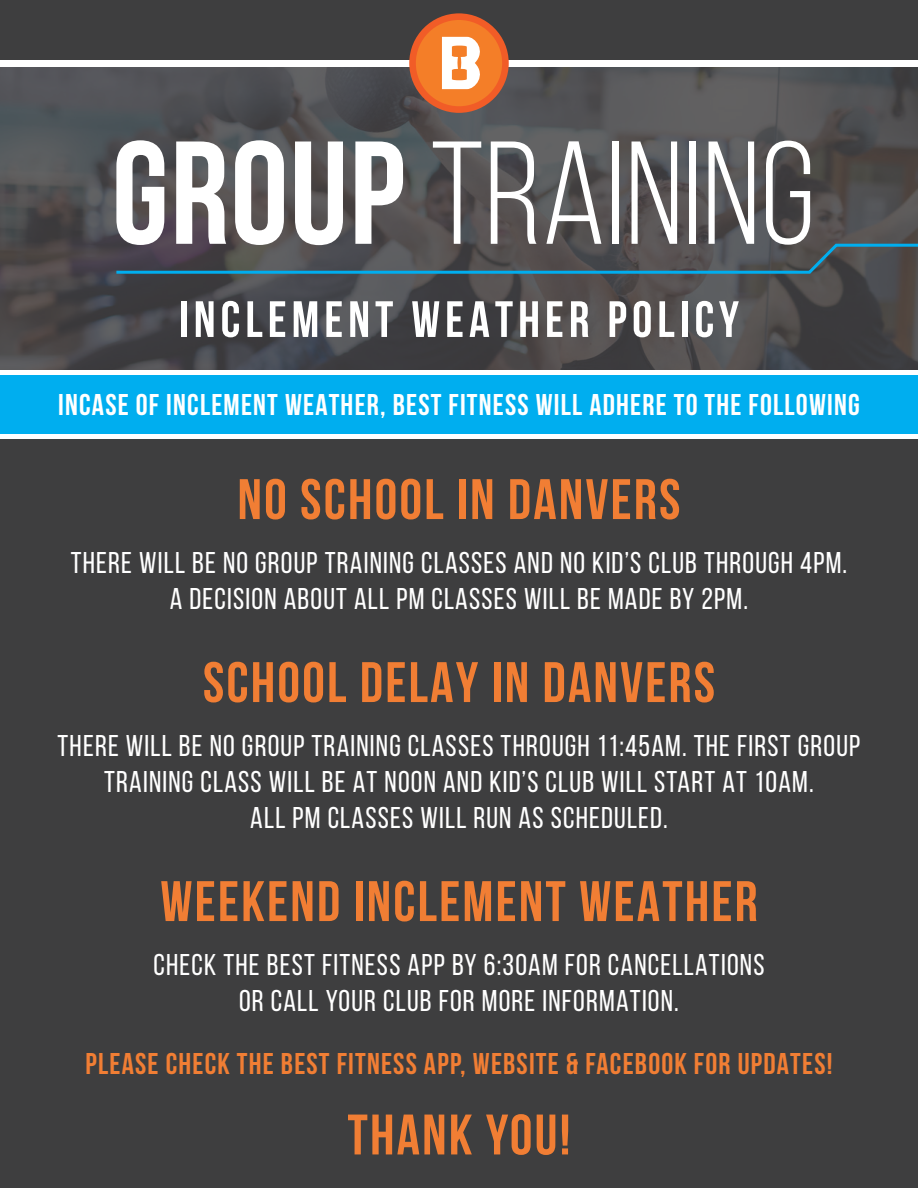
<style>
.page{position:relative;width:918px;height:1188px;background:#fff}
.page>*{position:absolute;margin:0;border:0;box-sizing:border-box;transform-origin:0 0}
.t1{font:146.1px "Bebas Neue";letter-spacing:.005em;color:#fff}
.t2{font:700 57px "Bebas Neue";letter-spacing:.04em;color:#f17e34}
.t3{font:700 51px "Bebas Neue";letter-spacing:.1em;color:#fff}
.t4{font:30px/36px "Bebas Neue";letter-spacing:.04em;color:#fff;text-align:center}
.t5{font:700 30px "Bebas Neue";letter-spacing:.04em;color:#fff}
.t6{font:700 30px "Bebas Neue";letter-spacing:.04em;color:#f17e34}
.s1{font-weight:700}
</style>
<div class="page">
<div style="left:0;top:0;width:918px;height:370px;background:#3e3e3f"></div>
<img style="left:0;top:66px;width:918px;height:304px">
<div style="left:0;top:440px;width:918px;height:748px;background:#3e3e3f"></div>
<div style="left:0;top:376px;width:918px;height:58px;background:#00aeef"></div>
<svg style="left:113px;top:242px;width:805px;height:33px"></svg>
<div style="left:0;top:60px;width:918px;height:6px;background:#fff"></div>
<div style="left:409px;top:13px;width:100px;height:100px;background:#f15c27;border-radius:50%"></div>
<div style="left:416px;top:20px;width:86px;height:86px;background:#f47e28;border-radius:50%"></div>
<svg style="left:442px;top:37px;width:38px;height:52px"></svg>
<h1 class="t1" style="left:112px;top:115px;width:705px"><span class="s1">GROUP</span> TRAINING</h1>
<h3 class="t3" style="left:179px;top:291px;width:562px">INCLEMENT WEATHER POLICY</h3>
<p class="t5" style="left:58px;top:389px;width:803px">INCASE OF INCLEMENT WEATHER, BEST FITNESS WILL ADHERE TO THE FOLLOWING</p>
<h2 class="t2" style="left:238px;top:468px;width:444px">NO SCHOOL IN DANVERS</h2>
<p class="t4" style="left:71px;top:544px;width:778px">THERE WILL BE NO GROUP TRAINING CLASSES AND NO KID’S CLUB THROUGH 4PM.<br>A DECISION ABOUT ALL PM CLASSES WILL BE MADE BY 2PM.</p>
<h2 class="t2" style="left:203px;top:651px;width:514px">SCHOOL DELAY IN DANVERS</h2>
<p class="t4" style="left:58px;top:727px;width:804px">THERE WILL BE NO GROUP TRAINING CLASSES THROUGH 11:45AM. THE FIRST GROUP<br>TRAINING CLASS WILL BE AT NOON AND KID’S CLUB WILL START AT 10AM.<br>ALL PM CLASSES WILL RUN AS SCHEDULED.</p>
<h2 class="t2" style="left:160px;top:870px;width:599px">WEEKEND INCLEMENT WEATHER</h2>
<p class="t4" style="left:153px;top:946px;width:613px">CHECK THE BEST FITNESS APP BY 6:30AM FOR CANCELLATIONS<br>OR CALL YOUR CLUB FOR MORE INFORMATION.</p>
<p class="t6" style="left:86px;top:1047px;width:749px">PLEASE CHECK THE BEST FITNESS APP, WEBSITE &amp; FACEBOOK FOR UPDATES!</p>
<h2 class="t2" style="left:348px;top:1104px;width:224px">THANK YOU!</h2>
</div>
